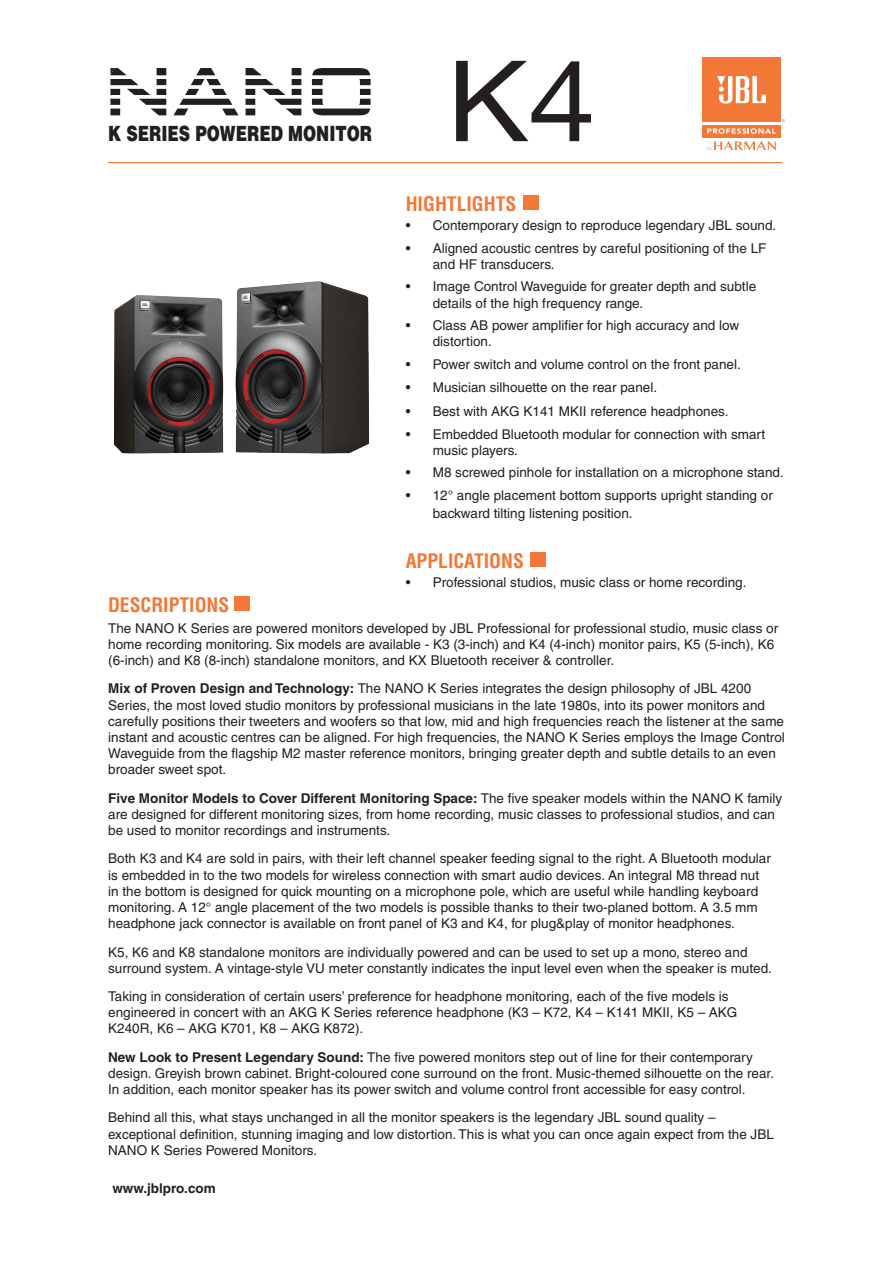
<style>
.page{position:relative;width:893px;height:1263px;background:#fff}
.page>*{position:absolute;margin:0;border:0;box-sizing:border-box;transform-origin:0 0}
.t1{font:112.5px "Helvetica Neue LT Pro";color:#231f20;scale:1.09 1}
.t2{font:900 21px "Helvetica";color:#231f20;scale:.75 1}
.t3{font:700 condensed 19.5px "Helvetica";color:#f37736}
.t4{font:13.5px/16.2px "Helvetica";color:#231f20}
.t5{font:700 13.5px "Helvetica";color:#231f20}
.s1{font-weight:700}
</style>
<div class="page">
<svg style="left:707px;top:141px;width:69px;height:10px"></svg>
<div style="left:702px;top:125px;width:79px;height:12px;background:#f37736"></div>
<svg style="left:707px;top:128px;width:69px;height:6px"></svg>
<div style="left:702px;top:57px;width:79px;height:65px;background:#f37736"></div>
<svg style="left:717px;top:76px;width:49px;height:28px"></svg>
<hr style="left:108px;top:162px;width:674px;height:1px;background:#f37736">
<svg style="left:174px;top:68px;width:64px;height:47px"></svg>
<svg style="left:312px;top:68px;width:59px;height:47px"></svg>
<svg style="left:110px;top:68px;width:56px;height:47px"></svg>
<svg style="left:246px;top:68px;width:55px;height:47px"></svg>
<div style="left:234px;top:596px;width:16px;height:15px;background:#f37736"></div>
<div style="left:523px;top:195px;width:15px;height:15px;background:#f37736"></div>
<div style="left:531px;top:552px;width:15px;height:15px;background:#f37736"></div>
<img style="left:114px;top:281px;width:256px;height:173px">
<h2 class="t2" style="left:108px;top:120px;width:354px">K SERIES POWERED MONITOR</h2>
<h3 class="t3" style="left:108px;top:592px;width:123px">DESCRIPTIONS</h3>
<h1 class="t1" style="left:447px;top:32px;width:139px">K4</h1>
<h3 class="t3" style="left:406px;top:192px;width:112px">HIGHTLIGHTS</h3>
<p class="t4" style="left:406px;top:217px;width:372px">• Contemporary design to reproduce legendary JBL sound.</p>
<p class="t4" style="left:433px;top:240px;width:335px;text-indent:-27px">• Aligned acoustic centres by careful positioning of the LF and HF transducers.</p>
<p class="t4" style="left:433px;top:279px;width:325px;text-indent:-27px">• Image Control Waveguide for greater depth and subtle details of the high frequency range.</p>
<p class="t4" style="left:433px;top:317px;width:308px;text-indent:-27px">• Class AB power amplifier for high accuracy and low distortion.</p>
<p class="t4" style="left:406px;top:356px;width:337px">• Power switch and volume control on the front panel.</p>
<p class="t4" style="left:406px;top:379px;width:253px">• Musician silhouette on the rear panel.</p>
<p class="t4" style="left:406px;top:403px;width:324px">• Best with AKG K141 MKII reference headphones.</p>
<p class="t4" style="left:433px;top:426px;width:334px;text-indent:-27px">• Embedded Bluetooth modular for connection with smart music players.</p>
<p class="t4" style="left:406px;top:464px;width:380px">• M8 screwed pinhole for installation on a microphone stand.</p>
<p class="t4" style="left:433px;top:486px;width:342px;line-height:18px;text-indent:-27px">• 12° angle placement bottom supports upright standing or backward tilting listening position.</p>
<h3 class="t3" style="left:406px;top:549px;width:120px">APPLICATIONS</h3>
<p class="t4" style="left:406px;top:574px;width:342px">• Professional studios, music class or home recording.</p>
<p class="t4" style="left:108px;top:620px;width:671px">The NANO K Series are powered monitors developed by JBL Professional for professional studio, music class or home recording monitoring. Six models are available - K3 (3-inch) and K4 (4-inch) monitor pairs, K5 (5-inch), K6 (6-inch) and K8 (8-inch) standalone monitors, and KX Bluetooth receiver &amp; controller.</p>
<p class="t4" style="left:108px;top:680px;width:678px"><span class="s1">Mix of Proven Design and Technology:</span> The NANO K Series integrates the design philosophy of JBL 4200<br>Series, the most loved studio monitors by professional musicians in the late 1980s, into its power monitors and carefully positions their tweeters and woofers so that low, mid and high frequencies reach the listener at the same instant and acoustic centres can be aligned. For high frequencies, the NANO K Series employs the Image Control Waveguide from the flagship M2 master reference monitors, bringing greater depth and subtle details to an even broader sweet spot.</p>
<p class="t4" style="left:108px;top:790px;width:675px"><span class="s1">Five Monitor Models to Cover Different Monitoring Space:</span> The five speaker models within the NANO K family are designed for different monitoring sizes, from home recording, music classes to professional studios, and can be used to monitor recordings and instruments.</p>
<p class="t4" style="left:108px;top:850px;width:664px">Both K3 and K4 are sold in pairs, with their left channel speaker feeding signal to the right. A Bluetooth modular is embedded in to the two models for wireless connection with smart audio devices. An integral M8 thread nut in the bottom is designed for quick mounting on a microphone pole, which are useful while handling keyboard monitoring. A 12° angle placement of the two models is possible thanks to their two-planed bottom. A 3.5 mm headphone jack connector is available on front panel of K3 and K4, for plug&amp;play of monitor headphones.</p>
<p class="t4" style="left:108px;top:944px;width:665px">K5, K6 and K8 standalone monitors are individually powered and can be used to set up a mono, stereo and surround system. A vintage-style VU meter constantly indicates the input level even when the speaker is muted.</p>
<p class="t4" style="left:108px;top:988px;width:631px">Taking in consideration of certain users’ preference for headphone monitoring, each of the five models is engineered in concert with an AKG K Series reference headphone (K3 – K72, K4 – K141 MKII, K5 – AKG<br>K240R, K6 – AKG K701, K8 – AKG K872).</p>
<p class="t4" style="left:108px;top:1049px;width:667px"><span class="s1">New Look to Present Legendary Sound:</span> The five powered monitors step out of line for their contemporary design. Greyish brown cabinet. Bright-coloured cone surround on the front. Music-themed silhouette on the rear.<br>In addition, each monitor speaker has its power switch and volume control front accessible for easy control.</p>
<p class="t4" style="left:108px;top:1109px;width:667px">Behind all this, what stays unchanged in all the monitor speakers is the legendary JBL sound quality – exceptional definition, stunning imaging and low distortion. This is what you can once again expect from the JBL<br>NANO K Series Powered Monitors.</p>
<p class="t5" style="left:112px;top:1180px;width:105px">www.jblpro.com</p>
</div>
